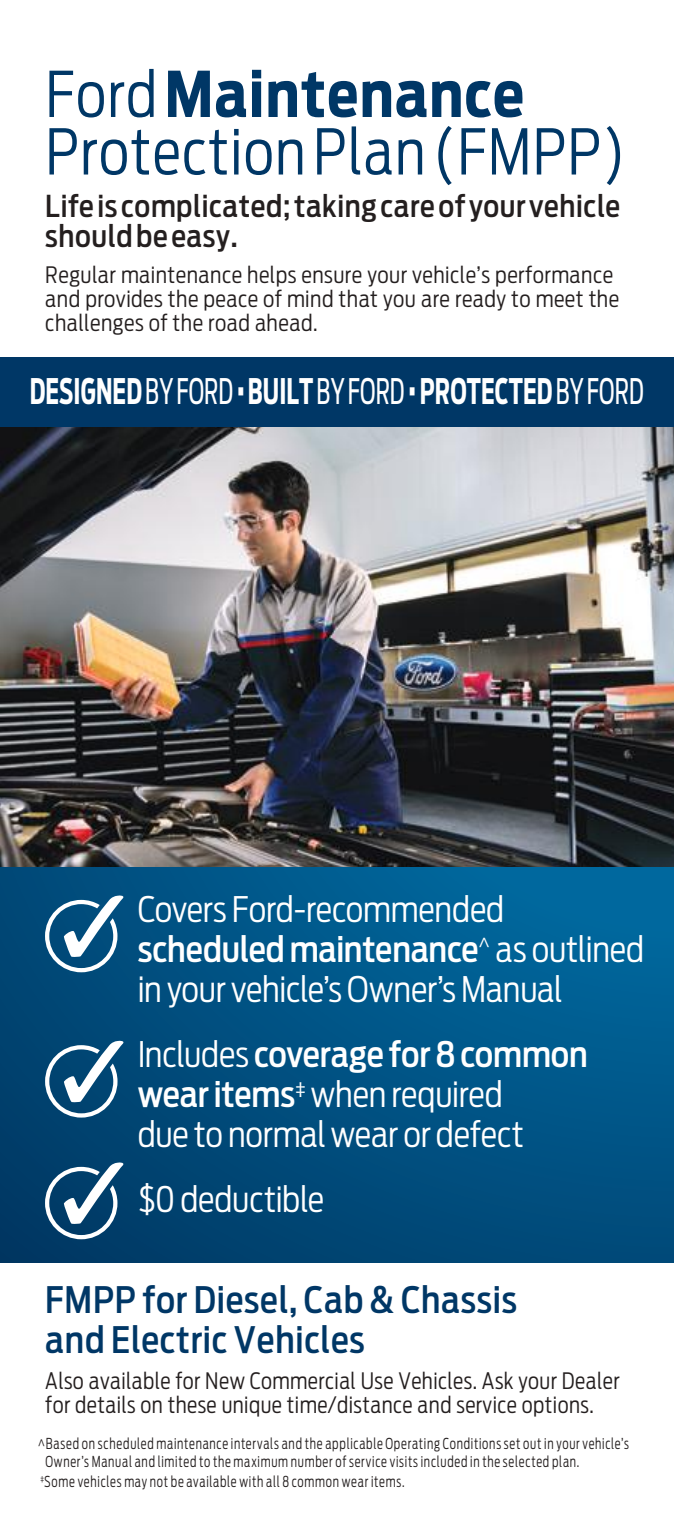
<style>
.page{position:relative;width:674px;height:1534px;background:#fff}
.page>*{position:absolute;margin:0;border:0;box-sizing:border-box;transform-origin:0 0}
.t1{font:300 62.5px/57.5px "Ford Antenna Cond";letter-spacing:.02em;color:#003766}
.t2{font:500 36.25px/40px "Ford Antenna Cond";letter-spacing:.02em;color:#003766}
.t3{font:300 35px/40px "Ford Antenna Cond";letter-spacing:-.005em;color:#fff}
.t4{font:700 35px "Ford Antenna Cond";letter-spacing:.005em;color:#fff;scale:.7 1}
.t5{font:500 30px/30px "Ford Antenna Cond";letter-spacing:.02em;color:#241f1f}
.t6{font:300 22.5px/23.8px "Ford Antenna Cond";letter-spacing:.02em;color:#241f1f}
.t7{font:300 15px/17.5px "Ford Antenna Cond";letter-spacing:.06em;color:#241f1f;scale:.83 1}
.s1{font-weight:700}
.s2{font-weight:400}
.s3{font-weight:500}
.s4{font-family:"Myriad Pro";font-weight:400}
</style>
<div class="page">
<svg style="left:0;top:866px;width:674px;height:396px;background:#005182"></svg>
<img style="left:0;top:427px;width:674px;height:439px">
<div style="left:0;top:357px;width:674px;height:70px;background:#003766"></div>
<svg style="left:45px;top:895px;width:79px;height:77px"></svg>
<svg style="left:45px;top:1040px;width:79px;height:77px"></svg>
<svg style="left:45px;top:1162px;width:79px;height:77px"></svg>
<h1 class="t1" style="left:45px;top:57px;width:581px">Ford <span class="s1">Maintenance<br></span>Protection Plan (FMPP)</h1>
<h3 class="t5" style="left:45px;top:187px;width:576px">Life is complicated; taking care of your vehicle should be easy.</h3>
<p class="t6" style="left:45px;top:260px;width:575px">Regular maintenance helps ensure your vehicle’s performance and provides the peace of mind that you are ready to meet the challenges of the road ahead.</p>
<h3 class="t4" style="left:30px;top:360px;width:878px">DESIGNED<span class="s2">BYFORD</span>•BUILT<span class="s2">BYFORD</span>•PROTECTED<span class="s2">BYFORD</span></h3>
<h3 class="t3" style="left:138px;top:885px;width:508px">Covers Ford-recommended <span class="s3">scheduled maintenance</span><sup>^</sup> as outlined in your vehicle’s Owner’s Manual</h3>
<h3 class="t3" style="left:138px;top:1030px;width:451px">Includes <span class="s3">coverage for 8 common wear items</span><sup>‡</sup> when required<br>due to normal wear or defect</h3>
<h3 class="t3" style="left:138px;top:1175px;width:188px">$0 deductible</h3>
<h2 class="t2" style="left:45px;top:1274px;width:473px">FMPP for Diesel, Cab &amp; Chassis and Electric Vehicles</h2>
<p class="t6" style="left:45px;top:1365px;width:575px">Also available for New Commercial Use Vehicles. Ask your Dealer for details on these unique time/distance and service options.</p>
<p class="t7" style="left:45px;top:1433px;width:704px;text-indent:-7px"><span class="s4">^</span>Based on scheduled maintenance intervals and the applicable Operating Conditions set out in your vehicle’s<br>Owner’s Manual and limited to the maximum number of service visits included in the selected plan.</p>
<p class="t7" style="left:40px;top:1470px;width:440px"><sup>‡</sup>Some vehicles may not be available with all 8 common wear items.</p>
</div>
